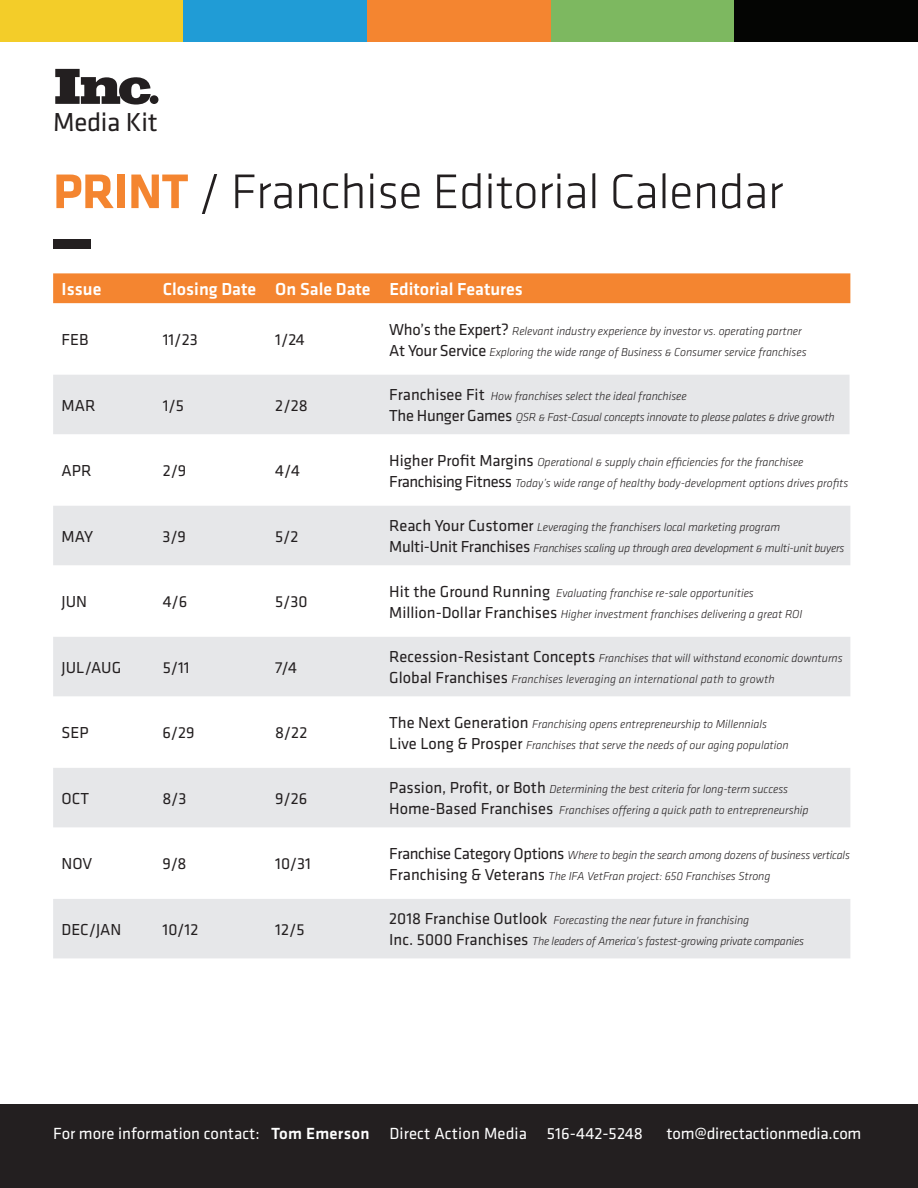
<style>
.page{position:relative;width:918px;height:1188px;background:#fff}
.page>*{position:absolute;margin:0;border:0;box-sizing:border-box;transform-origin:0 0}
.t1{font:300 50.4px "Klavika";letter-spacing:-.01em;color:#231f20}
.t2{font:27px "Klavika";letter-spacing:-.01em;color:#231f20}
.t3{font:500 18px "Klavika";color:#fff}
.t4{font:16.65px "Klavika";color:#fff}
.t5{font:16.5px "Klavika";color:#231f20}
.t6{font:italic 300 12px/21px "Klavika";letter-spacing:-.005em;color:#231f20}
.s1{font-weight:700;color:#f48530}
.s2{font-weight:400;font-style:normal;font-size:16.5px}
.s3{font-weight:500}
</style>
<div class="page">
<svg style="left:55px;top:69px;width:96px;height:36px"></svg>
<div style="left:150px;top:95px;width:8px;height:9px;background:#231f20;border-radius:50%"></div>
<div style="left:53px;top:239px;width:37px;height:9px;background:#231f20"></div>
<div style="left:53px;top:273px;width:797px;height:30px;background:#f48530"></div>
<div style="left:53px;top:375px;width:797px;height:59px;background:#e6e7e9"></div>
<div style="left:53px;top:506px;width:797px;height:59px;background:#e6e7e9"></div>
<div style="left:53px;top:637px;width:797px;height:59px;background:#e6e7e9"></div>
<div style="left:53px;top:768px;width:797px;height:59px;background:#e6e7e9"></div>
<div style="left:53px;top:899px;width:797px;height:59px;background:#e6e7e9"></div>
<div style="left:0;top:0;width:184px;height:41px;background:#f3cd29"></div>
<div style="left:184px;top:0;width:183px;height:41px;background:#209cd6"></div>
<div style="left:367px;top:0;width:184px;height:41px;background:#f48530"></div>
<div style="left:551px;top:0;width:183px;height:41px;background:#7db860"></div>
<div style="left:734px;top:0;width:184px;height:41px;background:#040503"></div>
<div style="left:0;top:1104px;width:918px;height:84px;background:#231f20"></div>
<h2 class="t2" style="left:53px;top:104px;width:106px">Media Kit</h2>
<h1 class="t1" style="left:53px;top:161px;width:732px"><span class="s1">PRINT</span> / Franchise Editorial Calendar</h1>
<h3 class="t3" style="left:62px;top:277px;width:41px">Issue</h3>
<h3 class="t3" style="left:163px;top:277px;width:362px">Closing Date On Sale Date Editorial Features</h3>
<h3 class="t5" style="left:62px;top:329px;width:28px">FEB</h3>
<h3 class="t5" style="left:163px;top:329px;width:37px">11/23</h3>
<h3 class="t5" style="left:275px;top:329px;width:31px">1/24</h3>
<p class="t6" style="left:389px;top:320px;width:419px"><span class="s2">Who’s the Expert?</span> Relevant industry experience by investor vs. operating partner<br><span class="s2">At Your Service</span> Exploring the wide range of Business &amp; Consumer service franchises</p>
<h3 class="t5" style="left:62px;top:394px;width:35px">MAR</h3>
<h3 class="t5" style="left:163px;top:394px;width:23px">1/5</h3>
<h3 class="t5" style="left:275px;top:394px;width:34px">2/28</h3>
<p class="t6" style="left:389px;top:386px;width:447px"><span class="s2">Franchisee Fit</span> How franchises select the ideal franchisee<br><span class="s2">The Hunger Games</span> QSR &amp; Fast-Casual concepts innovate to please palates &amp; drive growth</p>
<h3 class="t5" style="left:62px;top:460px;width:31px">APR</h3>
<h3 class="t5" style="left:163px;top:460px;width:25px">2/9</h3>
<h3 class="t5" style="left:275px;top:460px;width:26px">4/4</h3>
<p class="t6" style="left:389px;top:451px;width:461px"><span class="s2">Higher Profit Margins</span> Operational &amp; supply chain efficiencies for the franchisee<br><span class="s2">Franchising Fitness</span> Today’s wide range of healthy body-development options drives profits</p>
<h3 class="t5" style="left:62px;top:525px;width:33px">MAY</h3>
<h3 class="t5" style="left:163px;top:525px;width:25px">3/9</h3>
<h3 class="t5" style="left:275px;top:525px;width:25px">5/2</h3>
<p class="t6" style="left:389px;top:517px;width:457px"><span class="s2">Reach Your Customer</span> Leveraging the franchisers local marketing program<br><span class="s2">Multi-Unit Franchises</span> Franchises scaling up through area development &amp; multi-unit buyers</p>
<h3 class="t5" style="left:62px;top:591px;width:27px">JUN</h3>
<h3 class="t5" style="left:163px;top:591px;width:26px">4/6</h3>
<h3 class="t5" style="left:275px;top:591px;width:34px">5/30</h3>
<p class="t6" style="left:389px;top:582px;width:415px"><span class="s2">Hit the Ground Running</span> Evaluating franchise re-sale opportunities<br><span class="s2">Million-Dollar Franchises</span> Higher investment franchises delivering a great ROI</p>
<h3 class="t5" style="left:62px;top:657px;width:61px">JUL/AUG</h3>
<h3 class="t5" style="left:163px;top:657px;width:28px">5/11</h3>
<h3 class="t5" style="left:275px;top:657px;width:23px">7/4</h3>
<p class="t6" style="left:389px;top:648px;width:455px"><span class="s2">Recession-Resistant Concepts</span> Franchises that will withstand economic downturns<br><span class="s2">Global Franchises</span> Franchises leveraging an international path to growth</p>
<h3 class="t5" style="left:62px;top:722px;width:29px">SEP</h3>
<h3 class="t5" style="left:163px;top:722px;width:33px">6/29</h3>
<h3 class="t5" style="left:275px;top:722px;width:34px">8/22</h3>
<p class="t6" style="left:389px;top:713px;width:401px"><span class="s2">The Next Generation</span> Franchising opens entrepreneurship to Millennials<br><span class="s2">Live Long &amp; Prosper</span> Franchises that serve the needs of our aging population</p>
<h3 class="t5" style="left:62px;top:788px;width:29px">OCT</h3>
<h3 class="t5" style="left:163px;top:788px;width:26px">8/3</h3>
<h3 class="t5" style="left:275px;top:788px;width:33px">9/26</h3>
<p class="t6" style="left:389px;top:779px;width:421px"><span class="s2">Passion, Profit, or Both</span> Determining the best criteria for long-term success<br><span class="s2">Home-Based Franchises</span> Franchises offering a quick path to entrepreneurship</p>
<h3 class="t5" style="left:62px;top:853px;width:32px">NOV</h3>
<h3 class="t5" style="left:163px;top:853px;width:25px">9/8</h3>
<h3 class="t5" style="left:275px;top:853px;width:37px">10/31</h3>
<p class="t6" style="left:389px;top:844px;width:462px"><span class="s2">Franchise Category Options</span> Where to begin the search among dozens of business verticals<br><span class="s2">Franchising &amp; Veterans</span> The IFA VetFran project: 650 Franchises Strong</p>
<h3 class="t5" style="left:62px;top:919px;width:61px">DEC/JAN</h3>
<h3 class="t5" style="left:163px;top:919px;width:37px">10/12</h3>
<h3 class="t5" style="left:275px;top:919px;width:31px">12/5</h3>
<p class="t6" style="left:389px;top:910px;width:416px"><span class="s2">2018 Franchise Outlook</span> Forecasting the near future in franchising<br><span class="s2">Inc. 5000 Franchises</span> The leaders of America’s fastest-growing private companies</p>
<h3 class="t4" style="left:53px;top:1122px;width:591px">For more information contact: <span class="s3">Tom Emerson</span> Direct Action Media 516-442-5248</h3>
<h3 class="t4" style="left:666px;top:1122px;width:196px">tom@directactionmedia.com</h3>
</div>
